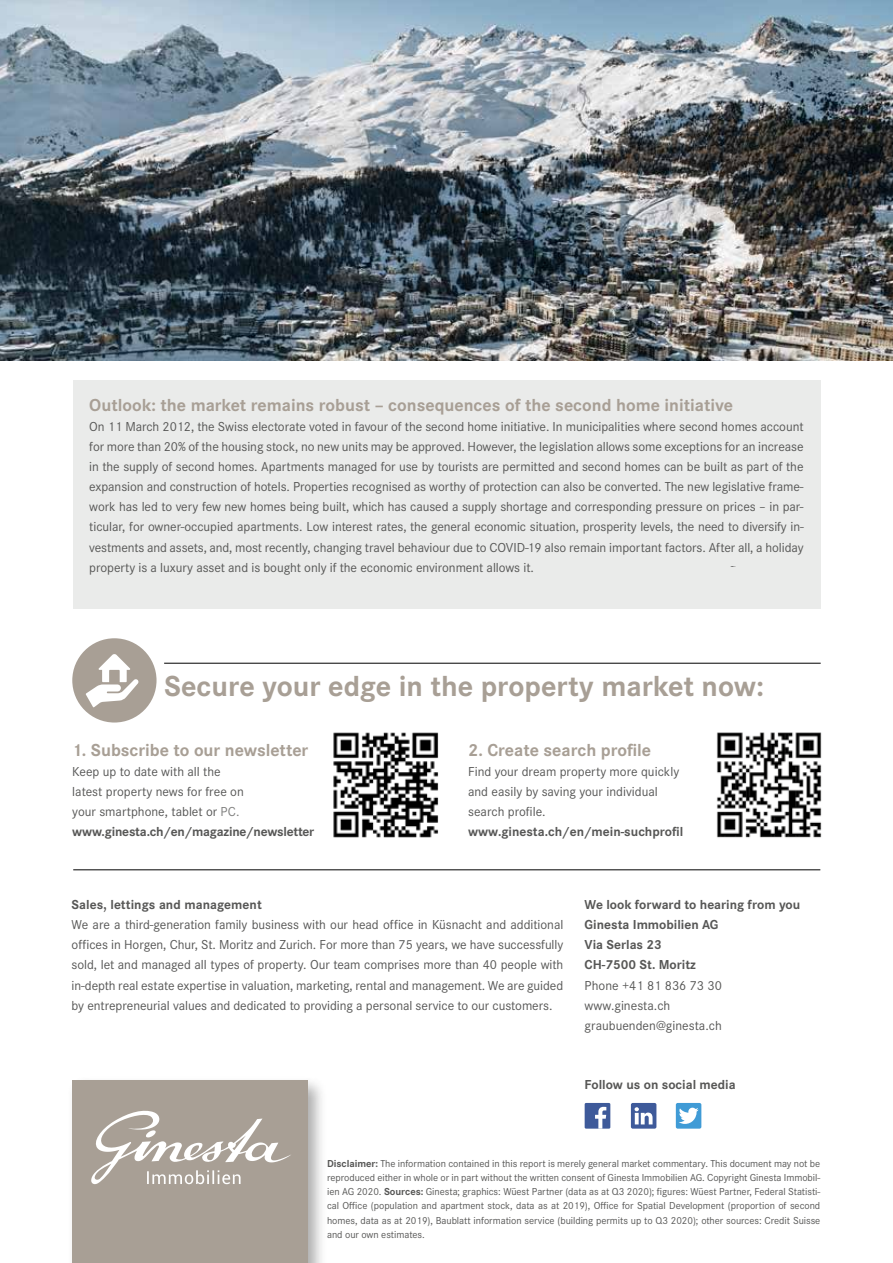
<style>
.page{position:relative;width:893px;height:1263px;background:#fff}
.page>*{position:absolute;margin:0;border:0;box-sizing:border-box;transform-origin:0 0}
.t1{font:700 30px "Corporate S";color:#a89f95}
.t2{font:700 18px "Corporate S";color:#a89f95}
.t3{font:13.5px/20.1px "Corporate S";color:#575756}
.t4{font:700 13.5px/20.1px "Corporate S";color:#575756}
.t5{font:10.5px/14.2px "Corporate S";letter-spacing:-.005em;color:#575756;text-align:justify}
.s1{color:#7e7e7d}
.s2{font-weight:700}
</style>
<div class="page">
<img style="left:0;top:0;width:893px;height:360px">
<hr style="left:73px;top:869px;width:747px;height:1px;background:#000">
<div style="left:73px;top:380px;width:748px;height:228px;background:#eaebea"></div>
<div style="left:67px;top:1075px;width:260px;height:188px;background:#000;opacity:.33"></div>
<div style="left:72px;top:1081px;width:236px;height:182px;background:#a89f95"></div>
<svg style="left:91px;top:1110px;width:200px;height:74px"></svg>
<div style="left:72px;top:638px;width:85px;height:84px;background:#a89f95;border-radius:50%"></div>
<svg style="left:86px;top:654px;width:52px;height:53px"></svg>
<hr style="left:164px;top:663px;width:657px;height:1px;background:#000">
<div style="left:585px;top:1103px;width:25px;height:26px;background:#3e5a9a"></div>
<svg style="left:595px;top:1107px;width:11px;height:22px"></svg>
<div style="left:631px;top:1103px;width:25px;height:26px;background:#3e5a9a;border-radius:2px"></div>
<svg style="left:635px;top:1107px;width:18px;height:17px"></svg>
<div style="left:676px;top:1103px;width:25px;height:26px;background:#409bd6;border-radius:2px"></div>
<svg style="left:679px;top:1108px;width:20px;height:16px"></svg>
<img style="left:333px;top:732px;width:106px;height:106px">
<img style="left:716px;top:732px;width:106px;height:106px">
<h2 class="t2" style="left:89px;top:394px;width:645px">Outlook: the market remains robust – consequences of the second home initiative</h2>
<p class="t3" style="left:89px;top:416px;width:716px;text-align:justify">On 11 March 2012, the Swiss electorate voted in favour of the second home initiative. In municipalities where second homes account for more than 20% of the housing stock, no new units may be approved. However, the legislation allows some exceptions for an increase in the supply of second homes. Apartments managed for use by tourists are permitted and second homes can be built as part of the expansion and construction of hotels. Properties recognised as worthy of protection can also be converted. The new legislative frame&shy;work has led to very few new homes being built, which has caused a supply shortage and corresponding pressure on prices – in par&shy;ticular, for owner-occupied apartments. Low interest rates, the general economic situation, prosperity levels, the need to diversify in&shy;vestments and assets, and, most recently, changing travel behaviour due to COVID-19 also remain important factors. After all, a holiday property is a luxury asset and is bought only if the economic environment allows it.</p>
<h1 class="t1" style="left:164px;top:668px;width:601px">Secure your edge in the property market now:</h1>
<h2 class="t2" style="left:72px;top:739px;width:238px">1. Subscribe to our newsletter</h2>
<p class="t3" style="left:72px;top:761px;width:244px">Keep up to date with all the<br>latest property news for free on<br>your smartphone, tablet or <span class="s1">PC. </span><span class="s2">www.ginesta.ch/en/magazine/newsletter</span></p>
<h2 class="t2" style="left:468px;top:739px;width:185px">2. Create search profile</h2>
<p class="t3" style="left:468px;top:761px;width:213px">Find your dream property more quickly and easily by saving your individual search profile.</p>
<p class="t4" style="left:468px;top:822px;width:217px">www.ginesta.ch/en/mein-suchprofil</p>
<p class="t4" style="left:72px;top:895px;width:192px">Sales, lettings and management</p>
<p class="t3" style="left:72px;top:915px;width:493px;text-align:justify">We are a third-generation family business with our head office in Küsnacht and additional offices in Horgen, Chur, St. Moritz and Zurich. For more than 75 years, we have successfully sold, let and managed all types of property. Our team comprises more than 40 people with in-depth real estate expertise in valuation, marketing, rental and management. We are guided by entrepreneurial values and dedicated to providing a personal service to our customers.</p>
<p class="t4" style="left:585px;top:895px;width:217px">We look forward to hearing from you<br>Ginesta Immobilien AG<br>Via Serlas 23<br>CH-7500 St. Moritz</p>
<p class="t3" style="left:585px;top:975px;width:139px">Phone +41 81 836 73 30 www.ginesta.ch graubuenden@ginesta.ch</p>
<p class="t4" style="left:585px;top:1074px;width:153px">Follow us on social media</p>
<p class="t5" style="left:327px;top:1156px;width:495px"><span class="s2">Disclaimer:</span> The information contained in this report is merely general market commentary. This document may not be reproduced either in whole or in part without the written consent of Ginesta Immobilien AG. Copyright Ginesta Immobil&shy;ien AG 2020. <span class="s2">Sources:</span> Ginesta; graphics: Wüest Partner (data as at Q3 2020); figures: Wüest Partner, Federal Statisti&shy;cal Office (population and apartment stock, data as at 2019), Office for Spatial Development (proportion of second homes, data as at 2019), Baublatt information service (building permits up to Q3 2020); other sources: Credit Suisse and our own estimates.</p>
</div>
